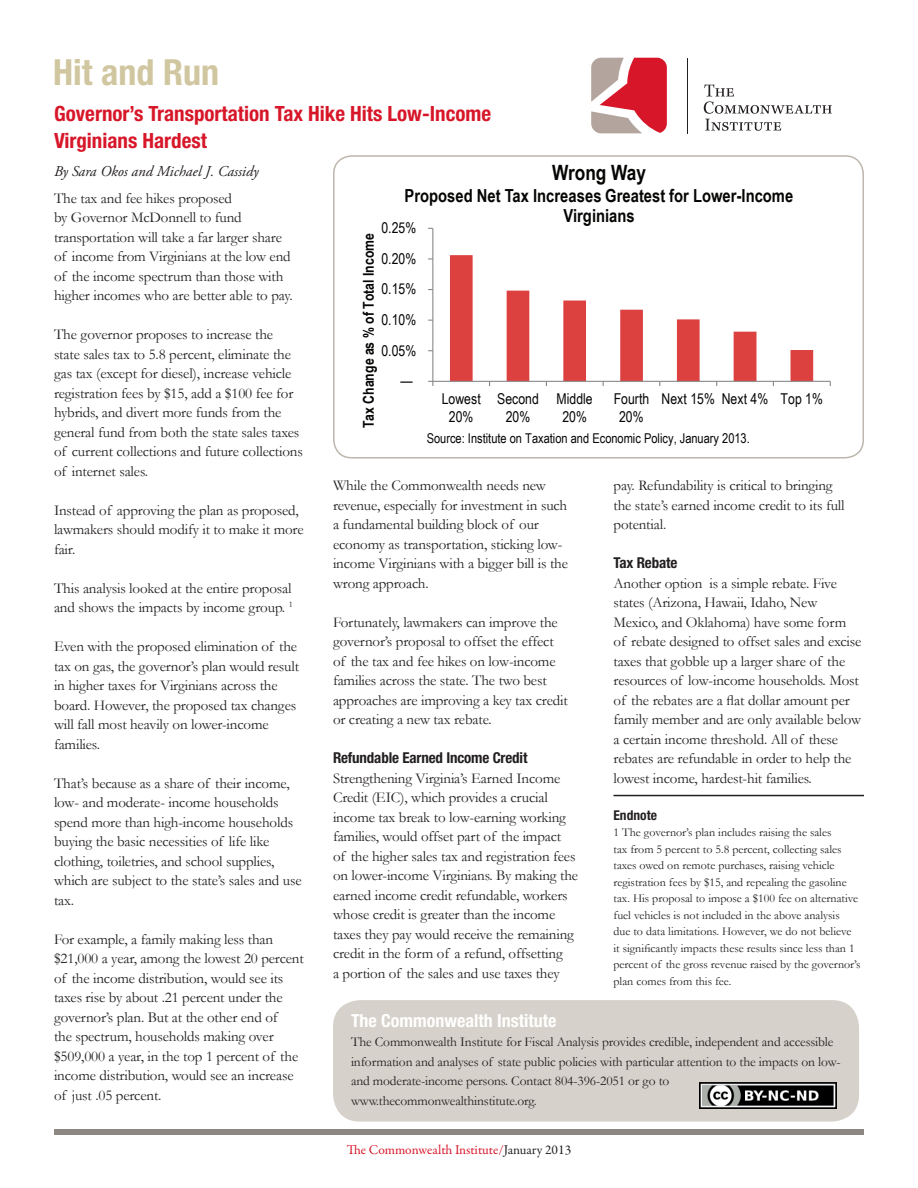
<style>
.page{position:relative;width:918px;height:1188px;background:#fff}
.page>*{position:absolute;margin:0;border:0;box-sizing:border-box;transform-origin:0 0}
.Body_Copy{font:700 condensed 36px "Helvetica Neue";color:#d0c69f}
.Body_Copy-2{font:700 condensed 21px "Helvetica Neue";color:#d71729}
.t1{font:700 21px "Arial Narrow";letter-spacing:-.005em;color:#050504}
.t2{font:700 18px/20.5px "Arial Narrow";color:#050504;text-align:center}
.Body_Copy-3{font:700 condensed 18px "Helvetica Neue";color:#fff}
.Body_Copy-4{font:15px/19.5px "Garamond";letter-spacing:-.01em;color:#231f20}
.t3{font:15px/17.2px "Arial Narrow";color:#050504;text-align:center}
.Body_Copy-5{font:700 condensed 15px "Helvetica Neue";letter-spacing:-.01em;color:#231f20}
.Body_Copy-6{font:italic 15px "Adobe Garamond Pro";color:#231f20}
.t4{font:700 15px "Arial Narrow";letter-spacing:.005em;color:#050504}
.Body_Copy-7{font:13.5px/19.5px "Garamond";letter-spacing:-.01em;color:#231f20}
.t5{font:13.5px "Arial Narrow";color:#050504}
.t6{font:13.5px "Garamond Premr Pro";letter-spacing:-.005em;color:#d71729}
.Body_Copy-8{font:700 condensed 13.5px "Helvetica Neue";color:#231f20}
.Body_Copy-9{font:12px/16.5px "Garamond";color:#231f20}
.s1{color:#231f20}
</style>
<div class="page">
<div style="left:54px;top:1130px;width:810px;height:5px;background:#8c8881"></div>
<svg style="left:450px;top:255px;width:363px;height:126px"></svg>
<hr style="left:432px;top:228px;width:1px;height:153px;background:#878686">
<hr style="left:433px;top:381px;width:397px;height:1px;background:#878686">
<svg style="left:591px;top:58px;width:76px;height:75px"></svg>
<svg style="left:704px;top:85px;width:128px;height:46px"></svg>
<hr style="left:687px;top:58px;width:1px;height:75px;background:#231f20">
<div style="left:333px;top:155px;width:531px;height:304px;border:2px solid #beb6ad;border-radius:18px"></div>
<div style="left:333px;top:1000px;width:526px;height:122px;background:#d6d1ca;border-radius:27px"></div>
<img style="left:699px;top:1083px;width:137px;height:25px">
<hr style="left:614px;top:795px;width:250px;height:1px;background:#231f20">
<p class="Body_Copy" style="left:53px;top:50px;width:167px">Hit and Run</p>
<p class="Body_Copy-2" style="left:54px;top:101px;width:439px">Governor’s Transportation Tax Hike Hits Low-Income</p>
<p class="Body_Copy-2" style="left:54px;top:128px;width:155px">Virginians Hardest</p>
<p class="Body_Copy-6" style="left:54px;top:162px;width:206px">By Sara Okos and Michael J. Cassidy</p>
<p class="Body_Copy-4" style="left:54px;top:188px;width:240px">The tax and fee hikes proposed<br>by Governor McDonnell to fund transportation will take a far larger share of income from Virginians at the low end of the income spectrum than those with higher incomes who are better able to pay.</p>
<p class="Body_Copy-4" style="left:54px;top:324px;width:250px">The governor proposes to increase the state sales tax to 5.8 percent, eliminate the gas tax (except for diesel), increase vehicle registration fees by $15, add a $100 fee for hybrids, and divert more funds from the general fund from both the state sales taxes of current collections and future collections of internet sales.</p>
<p class="Body_Copy-4" style="left:54px;top:500px;width:251px">Instead of approving the plan as proposed, lawmakers should modify it to make it more fair.</p>
<p class="Body_Copy-4" style="left:54px;top:578px;width:240px">This analysis looked at the entire proposal and shows the impacts by income group. <sup>1</sup></p>
<p class="Body_Copy-4" style="left:54px;top:636px;width:247px">Even with the proposed elimination of the tax on gas, the governor’s plan would result in higher taxes for Virginians across the board. However, the proposed tax changes will fall most heavily on lower-income families.</p>
<p class="Body_Copy-4" style="left:54px;top:773px;width:249px">That’s because as a share of their income, low- and moderate- income households spend more than high-income households buying the basic necessities of life like clothing, toiletries, and school supplies, which are subject to the state’s sales and use tax.</p>
<p class="Body_Copy-4" style="left:54px;top:929px;width:251px">For example, a family making less than $21,000 a year, among the lowest 20 percent of the income distribution, would see its taxes rise by about .21 percent under the governor’s plan. But at the other end of<br>the spectrum, households making over $509,000 a year, in the top 1 percent of the income distribution, would see an increase of just .05 percent.</p>
<p class="t1" style="left:552px;top:157px;width:96px">Wrong Way</p>
<p class="t2" style="left:405px;top:184px;width:390px">Proposed Net Tax Increases Greatest for Lower-Income<br>Virginians</p>
<p class="t3" style="left:381px;top:219px;width:36px">0.25%</p>
<p class="t4" style="left:357px;top:428px;width:197px;rotate:-90deg">Tax Change as % of Total Income</p>
<p class="t3" style="left:381px;top:249px;width:36px">0.20%</p>
<p class="t3" style="left:381px;top:280px;width:36px">0.15%</p>
<p class="t3" style="left:381px;top:310px;width:36px">0.10%</p>
<p class="t3" style="left:381px;top:341px;width:36px">0.05%</p>
<p class="t3" style="left:401px;top:372px;width:14px">—</p>
<p class="t3" style="left:442px;top:390px;width:41px">Lowest<br>20%</p>
<p class="t3" style="left:497px;top:390px;width:43px">Second<br>20%</p>
<p class="t3" style="left:557px;top:390px;width:38px">Middle<br>20%</p>
<p class="t3" style="left:614px;top:390px;width:37px">Fourth<br>20%</p>
<p class="t3" style="left:662px;top:390px;width:163px">Next 15% Next 4% Top 1%</p>
<p class="t5" style="left:427px;top:428px;width:325px">Source: Institute on Taxation and Economic Policy, January 2013.</p>
<p class="Body_Copy-4" style="left:333px;top:475px;width:237px">While the Commonwealth needs new revenue, especially for investment in such a fundamental building block of our economy as transportation, sticking low&shy;income Virginians with a bigger bill is the wrong approach.</p>
<p class="Body_Copy-4" style="left:333px;top:612px;width:236px">Fortunately, lawmakers can improve the governor’s proposal to offset the effect of the tax and fee hikes on low-income families across the state. The two best approaches are improving a key tax credit or creating a new tax rebate.</p>
<p class="Body_Copy-5" style="left:333px;top:749px;width:196px">Refundable Earned Income Credit</p>
<p class="Body_Copy-4" style="left:333px;top:768px;width:247px">Strengthening Virginia’s Earned Income Credit (EIC), which provides a crucial income tax break to low-earning working families, would offset part of the impact<br>of the higher sales tax and registration fees on lower-income Virginians. By making the earned income credit refundable, workers whose credit is greater than the income taxes they pay would receive the remaining credit in the form of a refund, offsetting<br>a portion of the sales and use taxes they</p>
<p class="Body_Copy-4" style="left:614px;top:475px;width:233px">pay. Refundability is critical to bringing the state’s earned income credit to its full potential.</p>
<p class="Body_Copy-5" style="left:614px;top:554px;width:65px">Tax Rebate</p>
<p class="Body_Copy-4" style="left:614px;top:573px;width:249px">Another option is a simple rebate. Five states (Arizona, Hawaii, Idaho, New Mexico, and Oklahoma) have some form of rebate designed to offset sales and excise taxes that gobble up a larger share of the resources of low-income households. Most of the rebates are a flat dollar amount per family member and are only available below a certain income threshold. All of these rebates are refundable in order to help the lowest income, hardest-hit families.</p>
<p class="Body_Copy-8" style="left:614px;top:807px;width:45px">Endnote</p>
<p class="Body_Copy-9" style="left:614px;top:824px;width:248px">1 The governor’s plan includes raising the sales<br>tax from 5 percent to 5.8 percent, collecting sales taxes owed on remote purchases, raising vehicle registration fees by $15, and repealing the gasoline tax. His proposal to impose a $100 fee on alternative fuel vehicles is not included in the above analysis<br>due to data limitations. However, we do not believe it significantly impacts these results since less than 1 percent of the gross revenue raised by the governor’s plan comes from this fee.</p>
<p class="Body_Copy-3" style="left:351px;top:1010px;width:207px">The Commonwealth Institute</p>
<p class="Body_Copy-7" style="left:351px;top:1032px;width:491px">The Commonwealth Institute for Fiscal Analysis provides credible, independent and accessible information and analyses of state public policies with particular attention to the impacts on low&shy;and moderate-income persons. Contact 804-396-2051 or go to</p>
<p class="Body_Copy-7" style="left:351px;top:1091px;width:187px">www.thecommonwealthinstitute.org.</p>
<p class="t6" style="left:347px;top:1142px;width:226px">The Commonwealth Institute/<span class="s1">January 2013</span></p>
</div>
